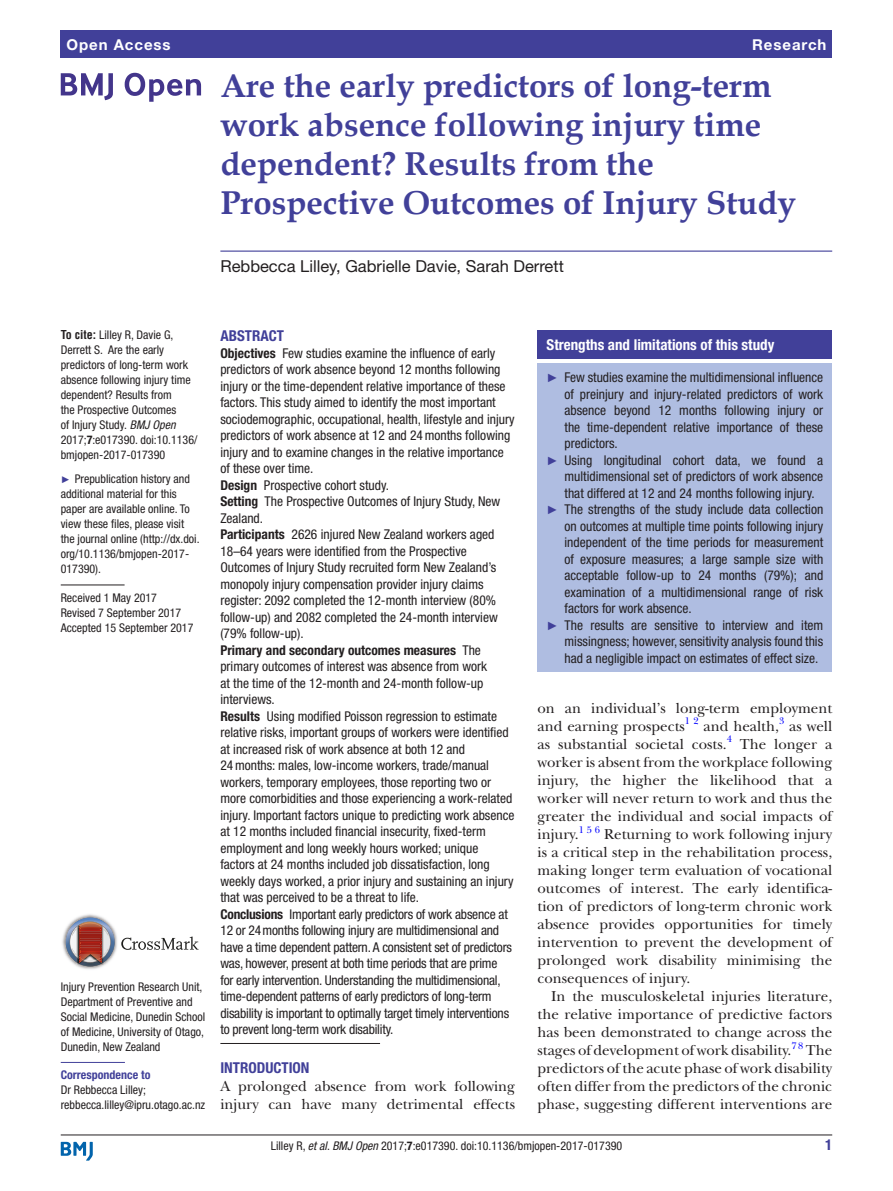
<style>
.page{position:relative;width:893px;height:1191px;background:#fff}
.page>*{position:absolute;margin:0;border:0;box-sizing:border-box;transform-origin:0 0}
.t1{font:700 33px/39px "Book Antiqua";color:#414099}
.t2{font:16.5px "Helvetica Neue LT Std";color:#231f20}
.t3{font:15px/18px "New Baskerville";color:#231f20;text-align:justify}
.t4{font:700 condensed 15px "Helvetica Neue LT Std";color:#fff}
.t5{font:700 condensed 15px "Helvetica Neue LT Std";color:#414099}
.t6{font:700 15px "Helvetica Neue LT Std";letter-spacing:.065em;color:#fff}
.t7{font:condensed 13.5px/16.5px "Helvetica Neue LT Std";color:#231f20}
.t8{font:condensed 12px/15px "Helvetica Neue LT Std";color:#231f20}
.t9{font:700 condensed 12px "Helvetica Neue LT Std";color:#414099}
.t10{font:9.9px "New Baskerville";color:#00f}
.s1{font-family:"Helvetica LT Std";font-weight:700}
.s2{font-style:italic}
.s3{font-weight:700}
.s4{font-family:"Arial";font-stretch:normal;font-size:9.75px;color:#414099}
.s5{font-family:"Arial";font-stretch:normal;font-size:12px;color:#414099}
</style>
<div class="page">
<hr style="left:61px;top:1134px;width:771px;height:1px;background:#231f20">
<svg style="left:61px;top:1141px;width:32px;height:19px"></svg>
<div style="left:61px;top:31px;width:771px;height:27px;background:#414099"></div>
<hr style="left:220px;top:1043px;width:160px;height:1px;background:#231f20">
<hr style="left:220px;top:250px;width:612px;height:2px;background:#414099">
<hr style="left:61px;top:584px;width:64px;height:1px;background:#231f20">
<hr style="left:61px;top:1062px;width:64px;height:1px;background:#414099">
<svg style="left:61px;top:73px;width:52px;height:27px"></svg>
<svg style="left:125px;top:73px;width:76px;height:29px"></svg>
<img style="left:62px;top:914px;width:55px;height:55px">
<svg style="left:66px;top:917px;width:49px;height:49px;background:#a78689"></svg>
<svg style="left:121px;top:936px;width:78px;height:13px"></svg>
<div style="left:538px;top:331px;width:294px;height:28px;background:#414099"></div>
<div style="left:538px;top:363px;width:294px;height:308px;background:#afbde1"></div>
<p class="t6" style="left:66px;top:35px;width:106px">Open Access</p>
<p class="t6" style="left:752px;top:35px;width:76px">Research</p>
<h1 class="t1" style="left:220px;top:66px;width:577px">Are the early predictors of long-term work absence following injury time dependent? Results from the Prospective Outcomes of Injury Study</h1>
<p class="t2" style="left:220px;top:257px;width:345px">Rebbecca Lilley, Gabrielle Davie, Sarah Derrett</p>
<p class="t8" style="left:61px;top:327px;width:138px"><span class="s1">To cite:</span> Lilley R, Davie G,<br>Derrett S. Are the early predictors of long-term work absence following injury time dependent? Results from<br>the Prospective Outcomes<br>of Injury Study. <span class="s2">BMJ Open<br></span>2017;<span class="s3">7</span>:e017390. doi:10.1136/ bmjopen-2017-017390</p>
<p class="t8" style="left:61px;top:471px;width:140px"><span class="s4">►</span> Prepublication history and additional material for this paper are available online. To view these files, please visit the journal online (http://dx.doi. org/10.1136/bmjopen-2017-<br>017390).</p>
<p class="t8" style="left:61px;top:590px;width:134px">Received 1 May 2017<br>Revised 7 September 2017<br>Accepted 15 September 2017</p>
<p class="t8" style="left:61px;top:979px;width:146px">Injury Prevention Research Unit,<br>Department of Preventive and<br>Social Medicine, Dunedin School of Medicine, University of Otago,<br>Dunedin, New Zealand</p>
<p class="t9" style="left:61px;top:1067px;width:91px">Correspondence to</p>
<p class="t8" style="left:61px;top:1082px;width:146px">Dr Rebbecca Lilley; rebbecca.lilley@ipru.otago.ac.nz</p>
<p class="t5" style="left:220px;top:327px;width:65px">Abstract</p>
<p class="t7" style="left:220px;top:345px;width:296px"><span class="s3">Objectives</span> Few studies examine the influence of early predictors of work absence beyond 12 months following injury or the time-dependent relative importance of these factors. This study aimed to identify the most important sociodemographic, occupational, health, lifestyle and injury predictors of work absence at 12 and 24months following injury and to examine changes in the relative importance of these over time.<br><span class="s3">Design</span> Prospective cohort study.<br><span class="s3">Setting</span> The Prospective Outcomes of Injury Study, New Zealand.<br><span class="s3">Participants</span> 2626 injured New Zealand workers aged 18–64 years were identified from the Prospective Outcomes of Injury Study recruited form New Zealand’s monopoly injury compensation provider injury claims register: 2092 completed the 12-month interview (80% follow-up) and 2082 completed the 24-month interview (79% follow-up).<br><span class="s3">Primary and secondary outcomes measures</span> The primary outcomes of interest was absence from work<br>at the time of the 12-month and 24-month follow-up interviews.<br><span class="s3">Results</span> Using modified Poisson regression to estimate relative risks, important groups of workers were identified at increased risk of work absence at both 12 and 24months: males, low-income workers, trade/manual workers, temporary employees, those reporting two or more comorbidities and those experiencing a work-related injury. Important factors unique to predicting work absence at 12 months included financial insecurity, fixed-term employment and long weekly hours worked; unique factors at 24 months included job dissatisfaction, long weekly days worked, a prior injury and sustaining an injury that was perceived to be a threat to life.<br><span class="s3">Conclusions</span> Important early predictors of work absence at 12 or 24months following injury are multidimensional and have a time dependent pattern. A consistent set of predictors was, however, present at both time periods that are prime<br>for early intervention. Understanding the multidimensional, time-dependent patterns of early predictors of long-term disability is important to optimally target timely interventions to prevent long-term work disability.</p>
<p class="t5" style="left:220px;top:1059px;width:91px">Introduction</p>
<p class="t3" style="left:220px;top:1077px;width:296px">A prolonged absence from work following injury can have many detrimental effects</p>
<p class="t4" style="left:547px;top:336px;width:229px">Strengths and limitations of this study</p>
<p class="t7" style="left:547px;top:369px;width:278px"><span class="s5">►</span> Few studies examine the multidimensional influence</p>
<p class="t7" style="left:565px;top:385px;width:260px">of preinjury and injury-related predictors of work</p>
<p class="t7" style="left:565px;top:402px;width:260px">absence beyond 12 months following injury or</p>
<p class="t7" style="left:565px;top:418px;width:260px">the time-dependent relative importance of these</p>
<p class="t7" style="left:565px;top:435px;width:55px">predictors.</p>
<p class="t7" style="left:547px;top:451px;width:278px"><span class="s5">►</span> Using longitudinal cohort data, we found a</p>
<p class="t7" style="left:565px;top:468px;width:260px">multidimensional set of predictors of work absence</p>
<p class="t7" style="left:565px;top:484px;width:252px">that differed at 12 and 24 months following injury.</p>
<p class="t7" style="left:547px;top:501px;width:278px"><span class="s5">►</span> The strengths of the study include data collection</p>
<p class="t7" style="left:565px;top:517px;width:260px">on outcomes at multiple time points following injury</p>
<p class="t7" style="left:565px;top:534px;width:260px">independent of the time periods for measurement</p>
<p class="t7" style="left:565px;top:550px;width:260px">of exposure measures; a large sample size with</p>
<p class="t7" style="left:565px;top:567px;width:260px">acceptable follow-up to 24 months (79%); and</p>
<p class="t7" style="left:565px;top:583px;width:260px">examination of a multidimensional range of risk</p>
<p class="t7" style="left:565px;top:600px;width:129px">factors for work absence.</p>
<p class="t7" style="left:547px;top:616px;width:278px"><span class="s5">►</span> The results are sensitive to interview and item</p>
<p class="t7" style="left:565px;top:633px;width:260px">missingness; however, sensitivity analysis found this</p>
<p class="t7" style="left:565px;top:649px;width:255px">had a negligible impact on estimates of effect size.</p>
<p class="t3" style="left:538px;top:699px;width:296px">on an individual’s long-term employment and earning prospects</p>
<p class="t10" style="left:685px;top:715px;width:15px">1 2</p>
<p class="t3" style="left:703px;top:717px;width:77px">and health,</p>
<p class="t10" style="left:779px;top:715px;width:7px">3</p>
<p class="t3" style="left:789px;top:717px;width:45px">as well</p>
<p class="t3" style="left:538px;top:735px;width:191px">as substantial societal costs.</p>
<p class="t10" style="left:727px;top:733px;width:7px">4</p>
<p class="t3" style="left:538px;top:735px;width:296px;text-indent:202px">The longer a worker is absent from the workplace following injury, the higher the likelihood that a worker will never return to work and thus the greater the individual and social impacts of injury.</p>
<p class="t10" style="left:579px;top:823px;width:23px">1 5 6</p>
<p class="t3" style="left:538px;top:825px;width:296px;text-indent:67px">Returning to work following injury is a critical step in the rehabilitation process, making longer term evaluation of vocational outcomes of interest. The early identifica&shy;tion of predictors of long-term chronic work absence provides opportunities for timely intervention to prevent the development of prolonged work disability minimising the consequences of injury.</p>
<p class="t3" style="left:538px;top:987px;width:296px;text-indent:14px">In the musculoskeletal injuries literature, the relative importance of predictive factors has been demonstrated to change across the stages of development of work disability.<sup>7</sup> <sup>8</sup> The predictors of the acute phase of work disability often differ from the predictors of the chronic phase, suggesting different interventions are</p>
<p class="t8" style="left:271px;top:1137px;width:353px">Lilley R, <span class="s2">et al</span>. <span class="s2">BMJ Open</span> 2017;<span class="s3">7</span>:e017390. doi:10.1136/bmjopen-2017-017390</p>
<p class="t5" style="left:825px;top:1135px;width:9px">1</p>
</div>
